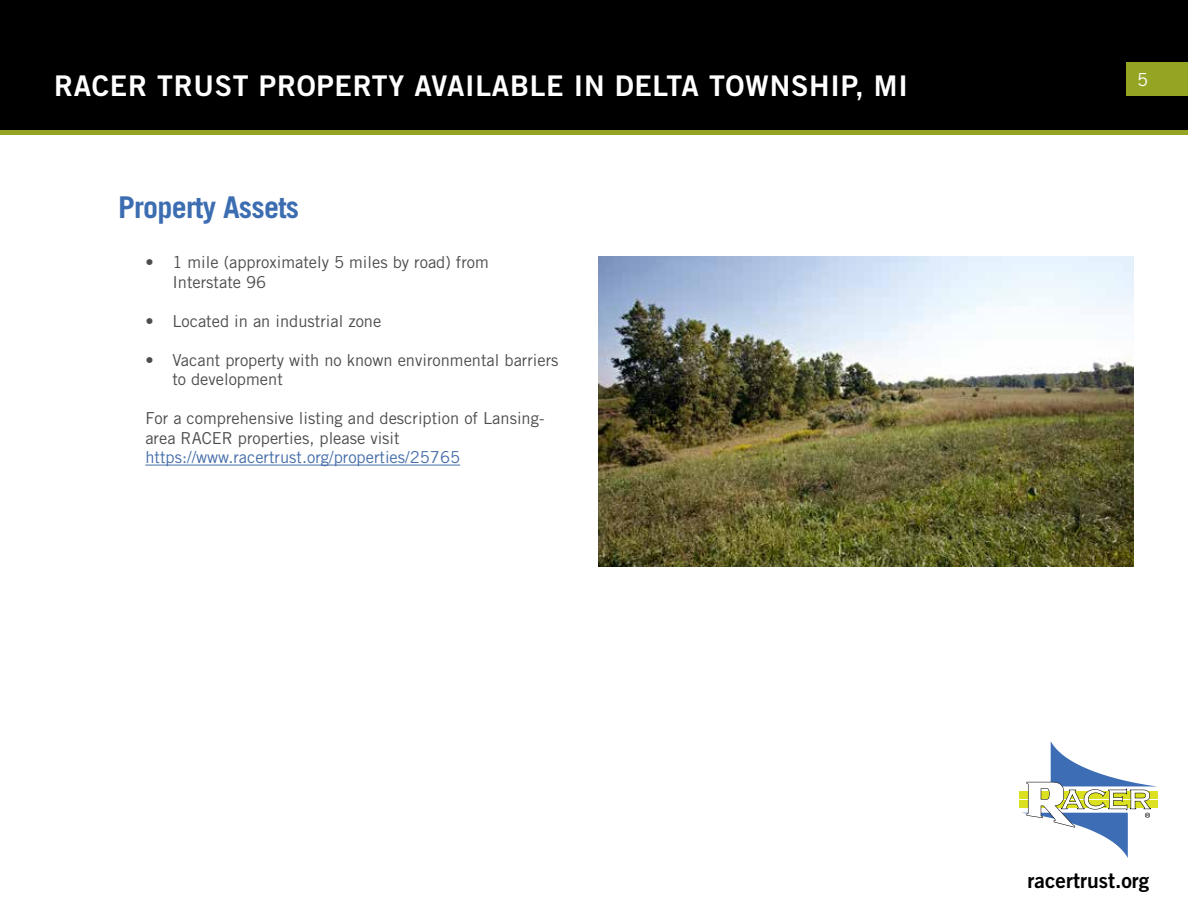
<style>
.page{position:relative;width:1188px;height:918px;background:#fff}
.page>*{position:absolute;margin:0;border:0;box-sizing:border-box;transform-origin:0 0}
.t1{font:700 30px "Trade Gothic LT Std";letter-spacing:-.025em;color:#3c6db1}
.t2{font:28.5px "Trade Gothic LT Std Bd 2";letter-spacing:.025em;color:#fff}
.t3{font:21px "Trade Gothic LT Std Bd 2";color:#000}
.t4{font:18px "Trade Gothic LT Std";color:#fff}
.t5{font:16.5px/19.5px "Trade Gothic LT Std";color:#4d4d4f}
.t6{font:16.5px "Trade Gothic LT Std";color:#456da9}
</style>
<div class="page">
<div style="left:1px;top:1px;width:1186px;height:131px;background:#000"></div>
<div style="left:0;top:0;width:1188px;height:133px;border:2px solid #000"></div>
<div style="left:1126px;top:62px;width:62px;height:34px;background:#96a424"></div>
<div style="left:0;top:130px;width:1188px;height:5px;background:#96a424"></div>
<div style="left:1019px;top:791px;width:139px;height:7px;background:#dbe120"></div>
<div style="left:1019px;top:801px;width:139px;height:7px;background:#dbe120"></div>
<svg style="left:1021px;top:741px;width:137px;height:117px"></svg>
<hr style="left:145px;top:465px;width:315px;height:1px;background:#456da9">
<img style="left:598px;top:256px;width:536px;height:310px">
<h2 class="t2" style="left:54px;top:68px;width:855px">RACER TRUST PROPERTY AVAILABLE IN DELTA TOWNSHIP, MI</h2>
<h1 class="t1" style="left:118px;top:189px;width:183px">Property Assets</h1>
<p class="t5" style="left:172px;top:253px;width:318px;text-indent:-27px">• 1 mile (approximately 5 miles by road) from<br>Interstate 96</p>
<p class="t5" style="left:145px;top:311px;width:237px">• Located in an industrial zone</p>
<p class="t5" style="left:172px;top:350px;width:388px;text-indent:-27px">• Vacant property with no known environmental barriers to development</p>
<p class="t5" style="left:145px;top:409px;width:401px">For a comprehensive listing and description of Lansing&shy;area RACER properties, please visit</p>
<p class="t6" style="left:145px;top:448px;width:316px">https://www.racertrust.org/properties/25765</p>
<p class="t4" style="left:1137px;top:68px;width:12px">5</p>
<p class="t3" style="left:1028px;top:867px;width:123px">racertrust.org</p>
</div>
